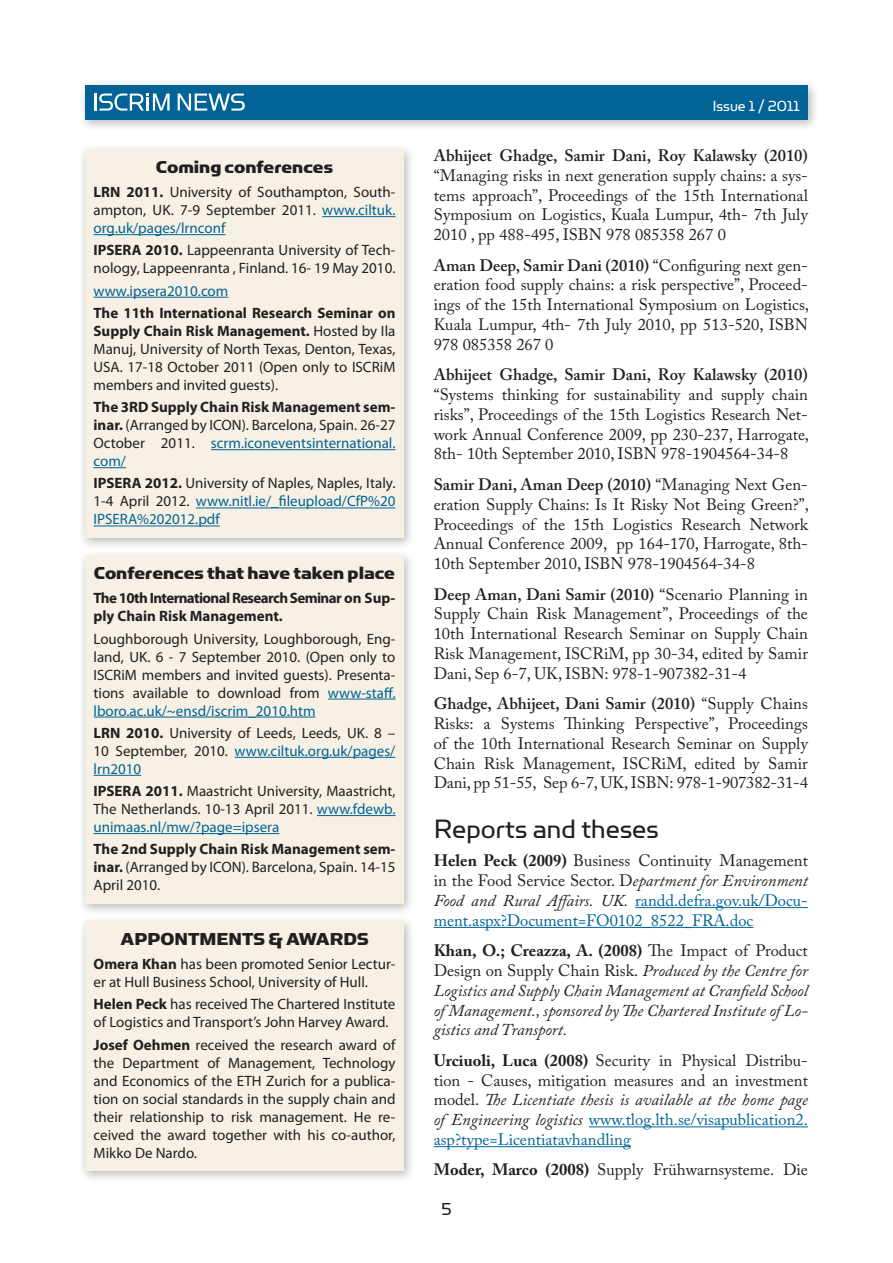
<style>
.page{position:relative;width:893px;height:1263px;background:#fff}
.page>*{position:absolute;margin:0;border:0;box-sizing:border-box;transform-origin:0 0}
.Article_subheader{font:30px "Simian Display Orangutan";color:#231f20}
.Box_header{font:19.5px "Simian Display Chimpanzee";color:#231f20}
.t1{font:19.5px "Simian Display Orangutan";color:#231f20}
.Basic__list{font:16.5px/19.8px "Adobe Caslon Pro";color:#231f20;text-align:justify}
.Basic__list-2{font:italic 16.5px/19.8px "Adobe Caslon Pro";color:#231f20;text-align:justify}
.Basic__list-3{font:16.5px/19.8px "Adobe Caslon Pro";color:#016396;text-align:justify}
.t2{font:16.5px "Simian Display Orangutan";color:#fff}
.Box_text{font:15px/18px "Myriad Pro";color:#231f20;text-align:justify}
.Box_text-2{font:15px/18px "Myriad Pro";color:#016396;text-align:justify}
.Box_text-3{font:700 15px/18px "Myriad Pro";letter-spacing:-.04em;color:#231f20}
.s1{font-weight:700}
.s2{color:#016396}
.s3{font-weight:700;color:#231f20}
.s4{color:#231f20}
.s5{font-weight:600}
.s6{font-style:italic;color:#231f20}
.s7{font-weight:700;font-style:normal}
.s8{font-style:normal}
.s9{font-style:italic}
</style>
<div class="page">
<div style="left:79px;top:80px;width:741px;height:52px;background:#231f20;opacity:.3"></div>
<div style="left:86px;top:85px;width:722px;height:34px;background:#016396"></div>
<svg style="left:94px;top:94px;width:76px;height:17px"></svg>
<svg style="left:178px;top:94px;width:67px;height:17px"></svg>
<hr style="left:635px;top:907px;width:173px;height:1px;background:#016396">
<hr style="left:434px;top:927px;width:319px;height:1px;background:#016396">
<hr style="left:589px;top:1126px;width:219px;height:1px;background:#016396">
<hr style="left:434px;top:1146px;width:197px;height:1px;background:#016396">
<div style="left:78px;top:550px;width:337px;height:366px;background:#231f20;opacity:.3"></div>
<div style="left:85px;top:555px;width:319px;height:348px;background:#f6f1e4"></div>
<hr style="left:328px;top:699px;width:67px;height:1px;background:#016396">
<hr style="left:94px;top:717px;width:222px;height:1px;background:#016396">
<hr style="left:235px;top:757px;width:160px;height:1px;background:#016396">
<hr style="left:94px;top:775px;width:47px;height:1px;background:#016396">
<hr style="left:317px;top:815px;width:78px;height:1px;background:#016396">
<hr style="left:94px;top:833px;width:185px;height:1px;background:#016396">
<div style="left:78px;top:915px;width:337px;height:268px;background:#231f20;opacity:.3"></div>
<div style="left:85px;top:921px;width:319px;height:249px;background:#f6f1e4"></div>
<div style="left:78px;top:144px;width:337px;height:406px;background:#231f20;opacity:.3"></div>
<div style="left:85px;top:149px;width:319px;height:388px;background:#f6f1e4"></div>
<hr style="left:322px;top:216px;width:73px;height:1px;background:#016396">
<hr style="left:94px;top:234px;width:131px;height:1px;background:#016396">
<hr style="left:94px;top:297px;width:134px;height:1px;background:#016396">
<hr style="left:211px;top:449px;width:184px;height:1px;background:#016396">
<hr style="left:94px;top:467px;width:32px;height:1px;background:#016396">
<hr style="left:196px;top:508px;width:199px;height:1px;background:#016396">
<hr style="left:94px;top:526px;width:126px;height:1px;background:#016396">
<p class="Box_header" style="left:156px;top:156px;width:179px">Coming conferences</p>
<p class="Box_text" style="left:94px;top:183px;width:303px"><span class="s1">LRN 2011.</span> University of Southampton, South&shy;ampton, UK. 7-9 September 2011. <span class="s2">www.ciltuk. org.uk/pages/lrnconf</span></p>
<p class="Box_text" style="left:94px;top:242px;width:303px"><span class="s1">IPSERA 2010.</span> Lappeenranta University of Tech&shy;nology, Lappeenranta , Finland. 16- 19 May 2010.</p>
<p class="Box_text-2" style="left:94px;top:282px;width:136px">www.ipsera2010.com</p>
<p class="Box_text" style="left:94px;top:304px;width:303px"><span class="s1">The 11th International Research Seminar on Supply Chain Risk Management.</span> Hosted by Ila Manuj, University of North Texas, Denton, Texas, USA. 17-18 October 2011 (Open only to ISCRiM members and invited guests).</p>
<p class="Box_text" style="left:94px;top:398px;width:303px"><span class="s1">The 3RD Supply Chain Risk Management sem&shy;inar.</span> (Arranged by ICON). Barcelona, Spain. 26-27<br>October 2011. <span class="s2">scrm.iconeventsinternational. com/</span></p>
<p class="Box_text-2" style="left:94px;top:475px;width:303px"><span class="s3">IPSERA 2012.</span> <span class="s4">University of Naples, Naples, Italy.<br>1-4 April 2012.</span> www.nitl.ie/_fileupload/CfP%20<br>IPSERA%202012.pdf</p>
<p class="Box_header" style="left:94px;top:562px;width:303px">Conferences that have taken place</p>
<p class="Box_text-3" style="left:94px;top:589px;width:303px">The 10th International Research Seminar on Sup&shy;ply Chain Risk Management.</p>
<p class="Box_text" style="left:94px;top:630px;width:303px">Loughborough University, Loughborough, Eng&shy;land, UK. 6 - 7 September 2010. (Open only to ISCRiM members and invited guests). Presenta&shy;tions available to download from <span class="s2">www-staff. lboro.ac.uk/~ensd/iscrim_2010.htm</span></p>
<p class="Box_text" style="left:94px;top:724px;width:303px"><span class="s1">LRN 2010.</span> University of Leeds, Leeds, UK. 8 – 10 September, 2010. <span class="s2">www.ciltuk.org.uk/pages/ lrn2010</span></p>
<p class="Box_text" style="left:94px;top:782px;width:303px"><span class="s1">IPSERA 2011.</span> Maastricht University, Maastricht, The Netherlands. 10-13 April 2011. <span class="s2">www.fdewb. unimaas.nl/mw/?page=ipsera</span></p>
<p class="Box_text" style="left:94px;top:840px;width:303px"><span class="s1">The 2nd Supply Chain Risk Management sem&shy;inar.</span> (Arranged by ICON). Barcelona, Spain. 14-15<br>April 2010.</p>
<p class="Box_header" style="left:120px;top:928px;width:250px">APPONTMENTS &amp; AWARDS</p>
<p class="Box_text" style="left:94px;top:955px;width:303px"><span class="s1">Omera Khan</span> has been promoted Senior Lectur&shy;er at Hull Business School, University of Hull.</p>
<p class="Box_text" style="left:94px;top:996px;width:303px"><span class="s1">Helen Peck</span> has received The Chartered Institute of Logistics and Transport’s John Harvey Award.</p>
<p class="Box_text" style="left:94px;top:1036px;width:303px"><span class="s1">Josef Oehmen</span> received the research award of the Department of Management, Technology and Economics of the ETH Zurich for a publica&shy;tion on social standards in the supply chain and their relationship to risk management. He re&shy;ceived the award together with his co-author, Mikko De Nardo.</p>
<p class="t2" style="left:712px;top:97px;width:89px">Issue 1 / 2011</p>
<p class="Basic__list" style="left:434px;top:145px;width:376px"><span class="s5">Abhijeet Ghadge, Samir Dani, Roy Kalawsky (2010) </span>“Managing risks in next generation supply chains: a sys&shy;tems approach”, Proceedings of the 15th International Symposium on Logistics, Kuala Lumpur, 4th- 7th July 2010 , pp 488-495, ISBN 978 085358 267 0</p>
<p class="Basic__list" style="left:434px;top:255px;width:377px"><span class="s5">Aman Deep, Samir Dani (2010)</span> “Configuring next gen&shy;eration food supply chains: a risk perspective”, Proceed&shy;ings of the 15th International Symposium on Logistics, Kuala Lumpur, 4th- 7th July 2010, pp 513-520, ISBN 978 085358 267 0</p>
<p class="Basic__list" style="left:434px;top:365px;width:377px"><span class="s5">Abhijeet Ghadge, Samir Dani, Roy Kalawsky (2010) </span>“Systems thinking for sustainability and supply chain risks”, Proceedings of the 15th Logistics Research Net&shy;work Annual Conference 2009, pp 230-237, Harrogate, 8th- 10th September 2010, ISBN 978-1904564-34-8</p>
<p class="Basic__list" style="left:434px;top:474px;width:377px"><span class="s5">Samir Dani, Aman Deep (2010)</span> “Managing Next Gen&shy;eration Supply Chains: Is It Risky Not Being Green?”, Proceedings of the 15th Logistics Research Network Annual Conference 2009, pp 164-170, Harrogate, 8th-10th September 2010, ISBN 978-1904564-34-8</p>
<p class="Basic__list" style="left:434px;top:584px;width:376px"><span class="s5">Deep Aman, Dani Samir (2010)</span> “Scenario Planning in Supply Chain Risk Management”, Proceedings of the 10th International Research Seminar on Supply Chain Risk Management, ISCRiM, pp 30-34, edited by Samir Dani, Sep 6-7, UK, ISBN: 978-1-907382-31-4</p>
<p class="Basic__list" style="left:434px;top:694px;width:376px"><span class="s5">Ghadge, Abhijeet, Dani Samir (2010)</span> “Supply Chains Risks: a Systems Thinking Perspective”, Proceedings of the 10th International Research Seminar on Supply Chain Risk Management, ISCRiM, edited by Samir Dani, pp 51-55, Sep 6-7, UK, ISBN: 978-1-907382-31-4</p>
<p class="Article_subheader" style="left:434px;top:814px;width:227px">Reports and theses</p>
<p class="Basic__list-3" style="left:434px;top:851px;width:376px"><span class="s3">Helen Peck (2009)</span> <span class="s4">Business Continuity Management in the Food Service Sector. D</span><span class="s6">epartment for Environment Food and Rural Affairs. UK.</span> randd.defra.gov.uk/Docu&shy;ment.aspx?Document=FO0102_8522_FRA.doc</p>
<p class="Basic__list-2" style="left:434px;top:940px;width:376px"><span class="s7">Khan, O.; Creazza, A. (2008)</span> <span class="s8">The Impact of Product Design on Supply Chain Risk.</span> Produced by the Centre for Logistics and Supply Chain Management at Cranfield School of Management., sponsored by The Chartered Institute of Lo&shy;gistics and Transport.</p>
<p class="Basic__list" style="left:434px;top:1050px;width:376px"><span class="s1">Urciuoli, Luca (2008)</span> Security in Physical Distribu&shy;tion - Causes, mitigation measures and an investment model. <span class="s9">The Licentiate thesis is available at the home page of Engineering logistics</span> <span class="s2">www.tlog.lth.se/visapublication2. asp?type=Licentiatavhandling</span></p>
<p class="Basic__list" style="left:434px;top:1160px;width:376px"><span class="s1">Moder, Marco (2008)</span> Supply Frühwarnsysteme. Die</p>
<p class="t1" style="left:441px;top:1199px;width:12px">5</p>
</div>
